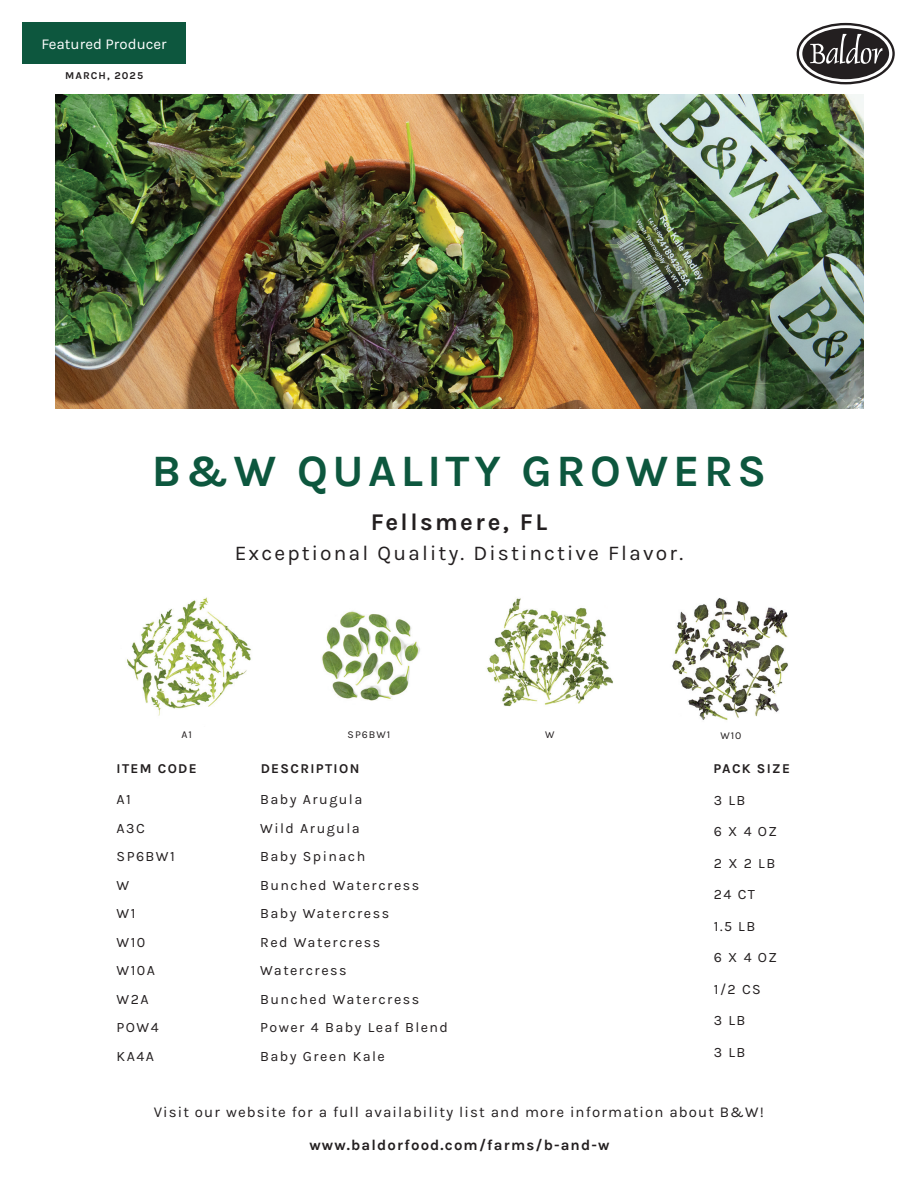
<style>
.page{position:relative;width:918px;height:1188px;background:#fff}
.page>*{position:absolute;margin:0;border:0;box-sizing:border-box;transform-origin:0 0}
.t1{font:700 45px "Karla";letter-spacing:.1em;color:#0d573e}
.t2{font:700 24px "Karla";letter-spacing:.1em;color:#231f20}
.t3{font:21px "Karla";letter-spacing:.1em;color:#231f20}
.t4{font:15px "Karla";letter-spacing:.075em;color:#231f20}
.t5{font:700 15px "Karla";letter-spacing:.075em;color:#231f20}
.t6{font:15px "Karla";color:#fff}
.t7{font:14.25px/28.5px "Karla";letter-spacing:.1em;color:#231f20}
.t8{font:700 13.5px "Karla";letter-spacing:.1em;color:#231f20}
.t9{font:10.5px "Karla";letter-spacing:.1em;color:#231f20}
.t10{font:700 10.5px "Karla";letter-spacing:.1em;color:#231f20}
</style>
<div class="page">
<div style="left:22px;top:22px;width:164px;height:42px;background:#0d573e"></div>
<svg style="left:797px;top:23px;width:98px;height:61px"></svg>
<img style="left:56px;top:95px;width:807px;height:313px">
<img style="left:127px;top:597px;width:124px;height:119px">
<img style="left:322px;top:611px;width:98px;height:90px">
<img style="left:487px;top:598px;width:126px;height:109px">
<img style="left:672px;top:598px;width:116px;height:122px">
<p class="t6" style="left:41px;top:36px;width:127px">Featured Producer</p>
<p class="t10" style="left:65px;top:69px;width:79px">MARCH, 2025</p>
<h1 class="t1" style="left:152px;top:445px;width:616px">B&amp;W QUALITY GROWERS</h1>
<h2 class="t2" style="left:371px;top:508px;width:178px">Fellsmere, FL</h2>
<h3 class="t3" style="left:235px;top:541px;width:450px">Exceptional Quality. Distinctive Flavor.</h3>
<p class="t9" style="left:182px;top:728px;width:12px">A1</p>
<p class="t9" style="left:348px;top:728px;width:44px">SP6BW1</p>
<p class="t9" style="left:545px;top:728px;width:11px">W</p>
<p class="t9" style="left:720px;top:730px;width:23px">W10</p>
<p class="t8" style="left:117px;top:761px;width:82px">ITEM CODE</p>
<p class="t8" style="left:261px;top:761px;width:100px">DESCRIPTION</p>
<p class="t8" style="left:714px;top:761px;width:78px">PACK SIZE</p>
<p class="t7" style="left:260px;top:786px;width:189px">Baby Arugula<br>Wild Arugula<br>Baby Spinach<br>Bunched Watercress<br>Baby Watercress<br>Red Watercress<br>Watercress<br>Bunched Watercress<br>Power 4 Baby Leaf Blend<br>Baby Green Kale</p>
<p class="t7" style="left:117px;top:786px;width:60px">A1<br>A3C<br>SP6BW1<br>W<br>W1<br>W10<br>W10A<br>W2A<br>POW4<br>KA4A</p>
<p class="t7" style="left:714px;top:786px;width:33px">3 LB</p>
<p class="t7" style="left:714px;top:817px;width:65px">6 X 4 OZ</p>
<p class="t7" style="left:714px;top:849px;width:63px">2 X 2 LB</p>
<p class="t7" style="left:714px;top:880px;width:43px">24 CT</p>
<p class="t7" style="left:714px;top:912px;width:43px">1.5 LB</p>
<p class="t7" style="left:714px;top:943px;width:65px">6 X 4 OZ</p>
<p class="t7" style="left:714px;top:975px;width:49px">1/2 CS</p>
<p class="t7" style="left:714px;top:1006px;width:33px">3 LB</p>
<p class="t7" style="left:714px;top:1038px;width:33px">3 LB</p>
<p class="t4" style="left:154px;top:1104px;width:612px">Visit our website for a full availability list and more information about B&amp;W!</p>
<p class="t5" style="left:309px;top:1136px;width:302px">www.baldorfood.com/farms/b-and-w</p>
</div>
